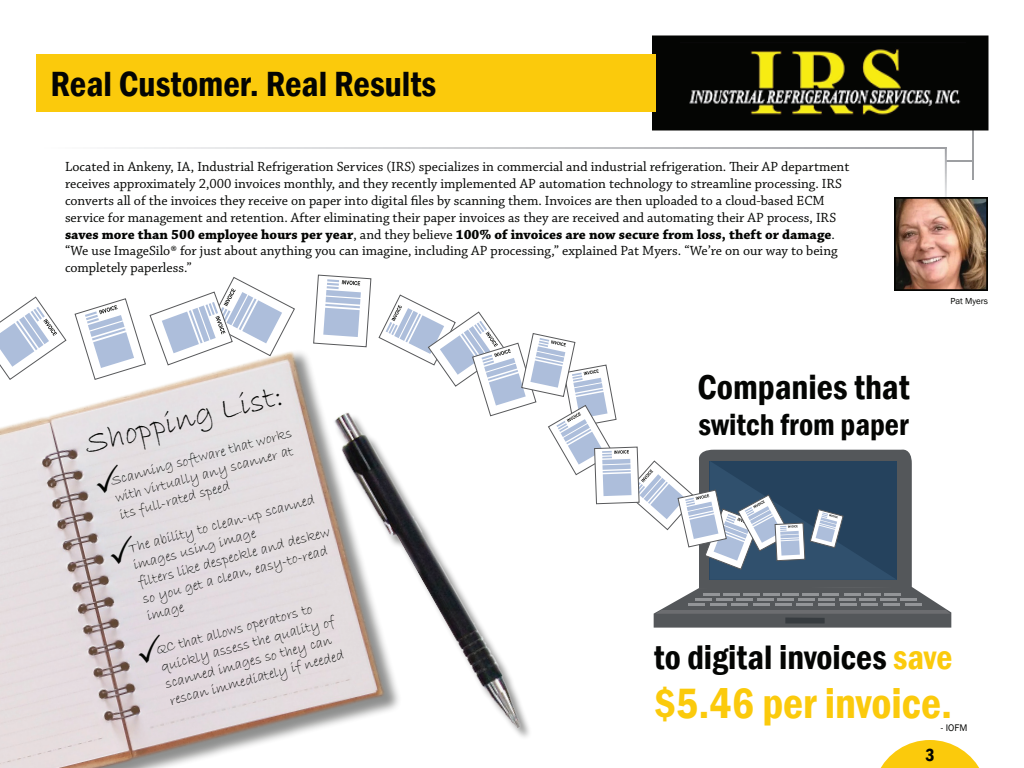
<style>
.page{position:relative;width:1024px;height:768px;background:#fff}
.page>*{position:absolute;margin:0;border:0;box-sizing:border-box;transform-origin:0 0}
.t1{font:600 condensed 43.6px "Franklin Gothic";color:#fbca0c}
.t2{font:600 condensed 36px "Franklin Gothic";color:#040503}
.t3{font:600 condensed 35.3px "Franklin Gothic";color:#040503}
.t4{font:600 condensed 34.9px "Franklin Gothic";color:#040503}
.t5{font:32.4px "Bradley Hand ITC";color:#040503}
.t6{font:600 condensed 30.9px "Franklin Gothic";color:#040503}
.t7{font:600 condensed 18px "Franklin Gothic";color:#040503}
.t8{font:14.6px/17.5px "Bradley Hand ITC";color:#040503}
.t9{font:14px/16.8px "Chaparral Pro";color:#040503}
.t10{font:9.8px "Franklin Gothic";color:#040503}
.t11{font:9px "Franklin Gothic";color:#040503}
.s1{font-weight:700}
.s2{color:#fbca0c}
</style>
<div class="page">
<hr style="left:945px;top:160px;width:28px;height:2px;background:#9d9fa2">
<hr style="left:972px;top:119px;width:2px;height:61px;background:#9d9fa2">
<hr style="left:945px;top:147px;width:2px;height:62px;background:#fff">
<div style="left:653px;top:36px;width:335px;height:94px;background:#040503"></div>
<img style="left:689px;top:49px;width:272px;height:66px">
<img style="left:0;top:337px;width:379px;height:431px">
<div style="left:36px;top:54px;width:620px;height:58px;background:#fbca0c"></div>
<img style="left:897px;top:200px;width:88px;height:88px">
<div style="left:894px;top:197px;width:94px;height:94px;border:2px solid #040503"></div>
<img style="left:300px;top:387px;width:230px;height:381px">
<svg style="left:880px;top:740px;width:100px;height:28px"></svg>
<svg style="left:0;top:297px;width:66px;height:83px"></svg>
<svg style="left:313px;top:275px;width:58px;height:72px"></svg>
<svg style="left:75px;top:277px;width:220px;height:103px"></svg>
<svg style="left:379px;top:295px;width:572px;height:333px"></svg>
<svg style="left:93px;top:464px;width:31px;height:30px"></svg>
<svg style="left:107px;top:534px;width:31px;height:31px"></svg>
<svg style="left:135px;top:633px;width:31px;height:31px"></svg>
<h2 class="t2" style="left:50px;top:60px;width:387px">Real Customer. Real Results</h2>
<p class="t9" style="left:65px;top:159px;width:786px">Located in Ankeny, IA, Industrial Refrigeration Services (IRS) specializes in commercial and industrial refrigeration. Their AP department receives approximately 2,000 invoices monthly, and they recently implemented AP automation technology to streamline processing. IRS converts all of the invoices they receive on paper into digital files by scanning them. Invoices are then uploaded to a cloud-based ECM service for management and retention. After eliminating their paper invoices as they are received and automating their AP process, IRS <span class="s1">saves more than 500 employee hours per year</span>, and they believe <span class="s1">100% of invoices are now secure from loss, theft or damage</span>. “We use ImageSilo® for just about anything you can imagine, including AP processing,” explained Pat Myers. “We’re on our way to being completely paperless.”</p>
<p class="t11" style="left:950px;top:296px;width:39px">Pat Myers</p>
<h3 class="t5" style="left:80px;top:424px;width:204px;rotate:-14deg">Shopping List:</h3>
<p class="t8" style="left:109px;top:473px;width:188px;rotate:-15deg">Scanning software that works with virtually any scanner at its full-rated speed</p>
<p class="t8" style="left:127px;top:540px;width:200px;rotate:-15deg">The ability to clean-up scanned images using image<br>filters like despeckle and deskew so you get a clean, easy-to-read image</p>
<p class="t8" style="left:154px;top:642px;width:182px;rotate:-15deg">QC that allows operators to quickly assess the quality of scanned images so they can rescan immediately if needed</p>
<h3 class="t3" style="left:698px;top:364px;width:214px">Companies that</h3>
<h3 class="t6" style="left:699px;top:404px;width:211px">switch from paper</h3>
<h3 class="t4" style="left:654px;top:634px;width:300px">to digital invoices <span class="s2">save</span></h3>
<h1 class="t1" style="left:654px;top:674px;width:300px">$5.46 per invoice.</h1>
<p class="t10" style="left:941px;top:721px;width:28px">- IOFM</p>
<p class="t7" style="left:925px;top:743px;width:11px">3</p>
</div>
